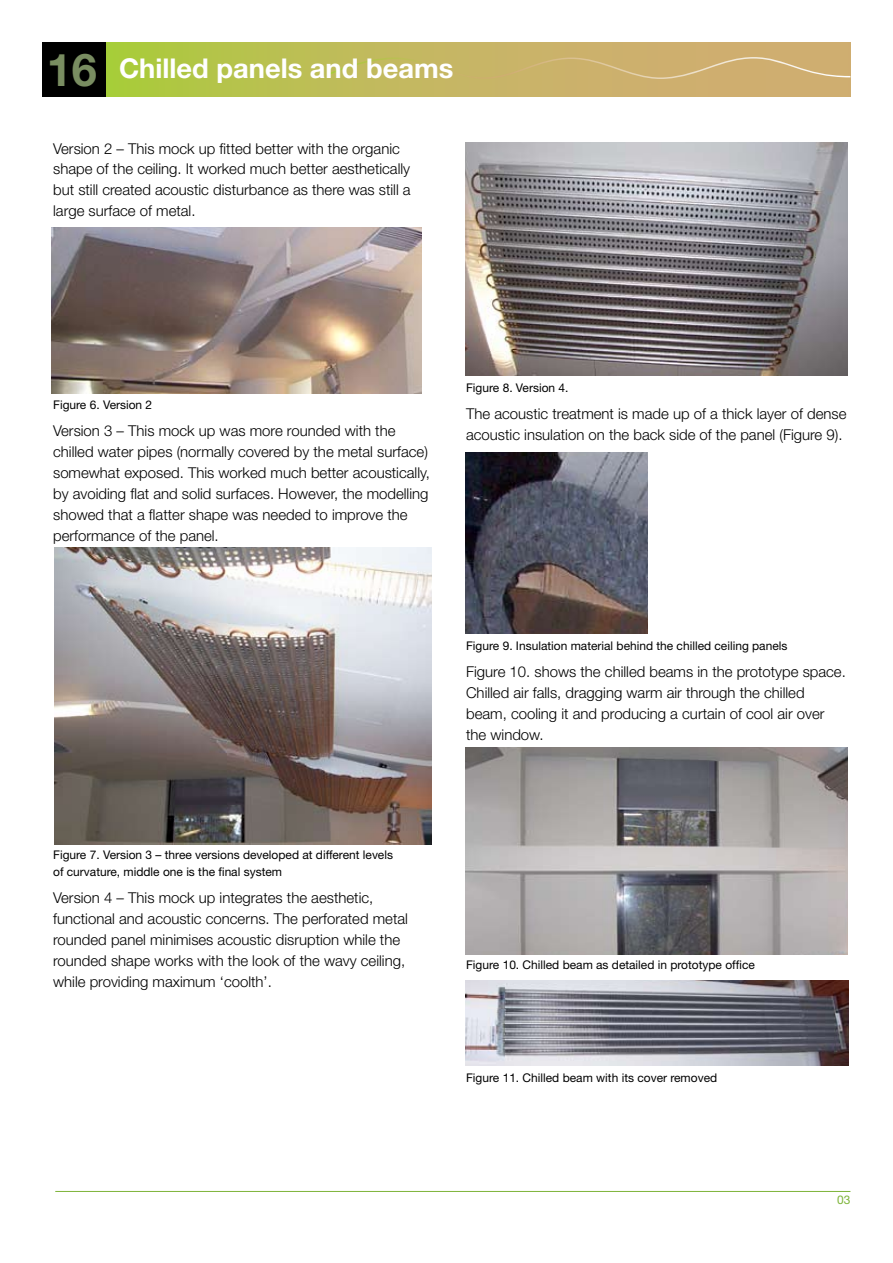
<style>
.page{position:relative;width:893px;height:1263px;background:#fff}
.page>*{position:absolute;margin:0;border:0;box-sizing:border-box;transform-origin:0 0}
.t1{font:700 27.3px "Helvetica Neue";color:#fff}
.t2{font:300 15px/21px "Helvetica Neue";color:#000}
.t3{font:12px/16.5px "Helvetica Neue";color:#000}
.t4{font:12px "Helvetica Neue";color:#7db439}
.s1{font-size:45.3px;color:#798d61}
</style>
<div class="page">
<hr style="left:55px;top:1191px;width:795px;height:1px;background:#7db439">
<div style="left:106px;top:43px;width:744px;height:54px;background:linear-gradient(to right,#b0c744,#d7a87b)"></div>
<svg style="left:329px;top:57px;width:521px;height:22px;background:#cbb46c"></svg>
<div style="left:43px;top:43px;width:63px;height:54px;background:#000"></div>
<img style="left:51px;top:227px;width:371px;height:167px">
<img style="left:54px;top:547px;width:378px;height:297px">
<img style="left:466px;top:142px;width:381px;height:233px">
<img style="left:466px;top:452px;width:181px;height:182px">
<img style="left:466px;top:747px;width:381px;height:208px">
<img style="left:466px;top:980px;width:383px;height:86px">
<h1 class="t1" style="left:47px;top:52px;width:408px"><span class="s1">16</span> Chilled panels and beams</h1>
<p class="t2" style="left:53px;top:137px;width:359px">Version 2 – This mock up fitted better with the organic shape of the ceiling. It worked much better aesthetically but still created acoustic disturbance as there was still a large surface of metal.</p>
<p class="t3" style="left:53px;top:396px;width:101px">Figure 6. Version 2</p>
<p class="t2" style="left:53px;top:420px;width:378px">Version 3 – This mock up was more rounded with the chilled water pipes (normally covered by the metal surface) somewhat exposed. This worked much better acoustically, by avoiding flat and solid surfaces. However, the modelling showed that a flatter shape was needed to improve the performance of the panel.</p>
<p class="t3" style="left:466px;top:379px;width:104px">Figure 8. Version 4.</p>
<p class="t2" style="left:466px;top:403px;width:382px">The acoustic treatment is made up of a thick layer of dense acoustic insulation on the back side of the panel (Figure 9).</p>
<p class="t3" style="left:466px;top:637px;width:323px">Figure 9. Insulation material behind the chilled ceiling panels</p>
<p class="t2" style="left:466px;top:661px;width:381px">Figure 10. shows the chilled beams in the prototype space.<br>Chilled air falls, dragging warm air through the chilled beam, cooling it and producing a curtain of cool air over the window.</p>
<p class="t3" style="left:53px;top:846px;width:341px">Figure 7. Version 3 – three versions developed at different levels of curvature, middle one is the final system</p>
<p class="t2" style="left:53px;top:887px;width:356px">Version 4 – This mock up integrates the aesthetic, functional and acoustic concerns. The perforated metal rounded panel minimises acoustic disruption while the rounded shape works with the look of the wavy ceiling, while providing maximum ‘coolth’.</p>
<p class="t3" style="left:466px;top:957px;width:290px">Figure 10. Chilled beam as detailed in prototype office</p>
<p class="t3" style="left:466px;top:1069px;width:253px">Figure 11. Chilled beam with its cover removed</p>
<p class="t4" style="left:837px;top:1193px;width:15px">03</p>
</div>
